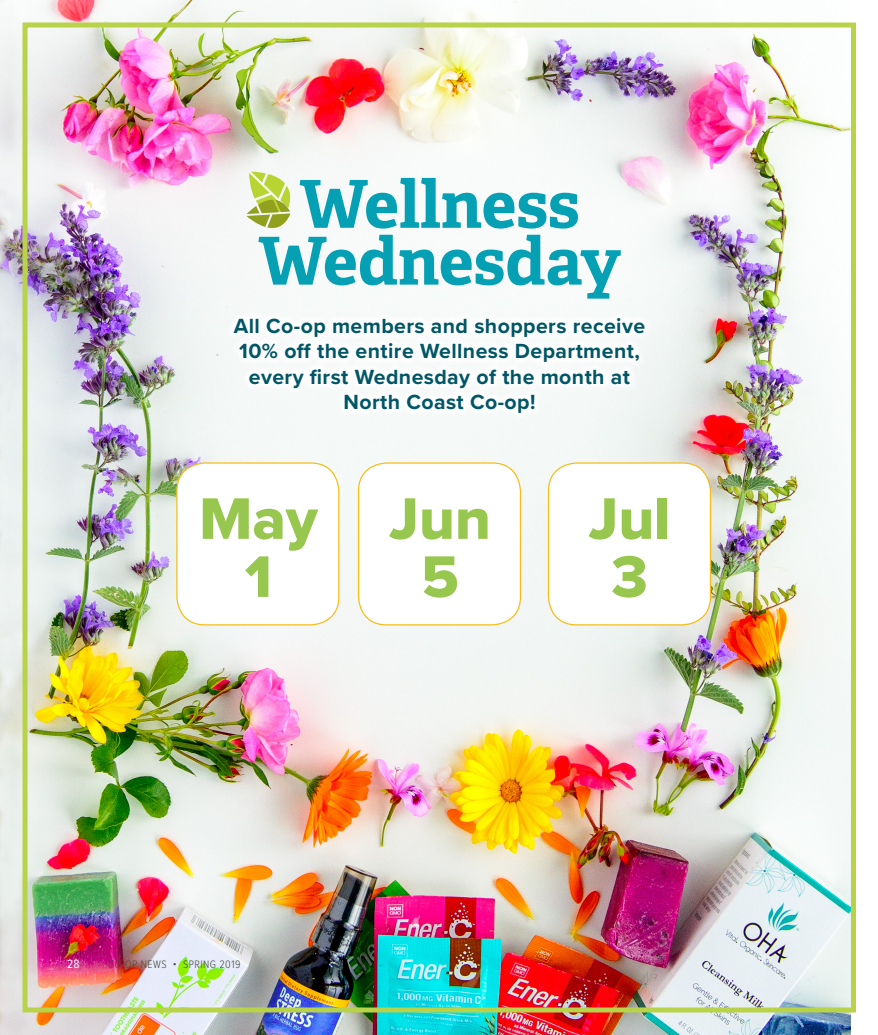
<style>
.page{position:relative;width:878px;height:1035px;background:#fff}
.page>*{position:absolute;margin:0;border:0;box-sizing:border-box;transform-origin:0 0}
.t1{font:700 66.12px/56.9px "Adelle PE";letter-spacing:-.005em;color:#06a0b4;text-align:center}
.Pull_quote{font:60.75px "Proxima Nova Extrabld";color:#97c74e}
.t2{font:700 21.25px/25.5px "Proxima Nova";letter-spacing:.02em;color:#005666;text-align:center}
.t3{font:12.5px "Proxima Nova Cond";color:#fff}
.t4{font:300 11.25px "Proxima Nova Cond";letter-spacing:.04em;color:#484a3e}
</style>
<div class="page">
<img style="left:0;top:0;width:851px;height:1035px">
<svg style="left:246px;top:172px;width:46px;height:57px"></svg>
<div style="left:226px;top:310px;width:426px;height:111px;background:#fff"></div>
<div style="left:22px;top:22px;width:834px;height:990px;border:5px solid #b8d24a"></div>
<div style="left:358px;top:463px;width:162px;height:162px;background:#fff;border-radius:28px"></div>
<div style="left:358px;top:462px;width:163px;height:164px;border:1px solid #f6be17;border-radius:28px"></div>
<div style="left:548px;top:463px;width:162px;height:162px;background:#fff;border-radius:28px"></div>
<div style="left:548px;top:462px;width:163px;height:164px;border:1px solid #f6be17;border-radius:28px"></div>
<div style="left:177px;top:463px;width:162px;height:162px;background:#fff;border-radius:28px"></div>
<div style="left:176px;top:462px;width:163px;height:164px;border:1px solid #f6be17;border-radius:28px"></div>
<p class="t1" style="left:258px;top:173px;width:364px">Wellness<br>Wednesday</p>
<p class="t2" style="left:234px;top:312px;width:413px">All Co-op members and shoppers receive 10% off the entire Wellness Department, every first Wednesday of the month at North Coast Co-op!</p>
<p class="Pull_quote" style="left:199px;top:473px;width:120px">May</p>
<p class="Pull_quote" style="left:245px;top:531px;width:29px">1</p>
<p class="Pull_quote" style="left:389px;top:473px;width:103px">Jun</p>
<p class="Pull_quote" style="left:421px;top:531px;width:39px">5</p>
<p class="Pull_quote" style="left:588px;top:473px;width:84px">Jul</p>
<p class="Pull_quote" style="left:611px;top:531px;width:38px">3</p>
<p class="t3" style="left:67px;top:955px;width:14px">28</p>
<p class="t4" style="left:108px;top:956px;width:134px">CO-OP NEWS • SPRING 2019</p>
</div>
